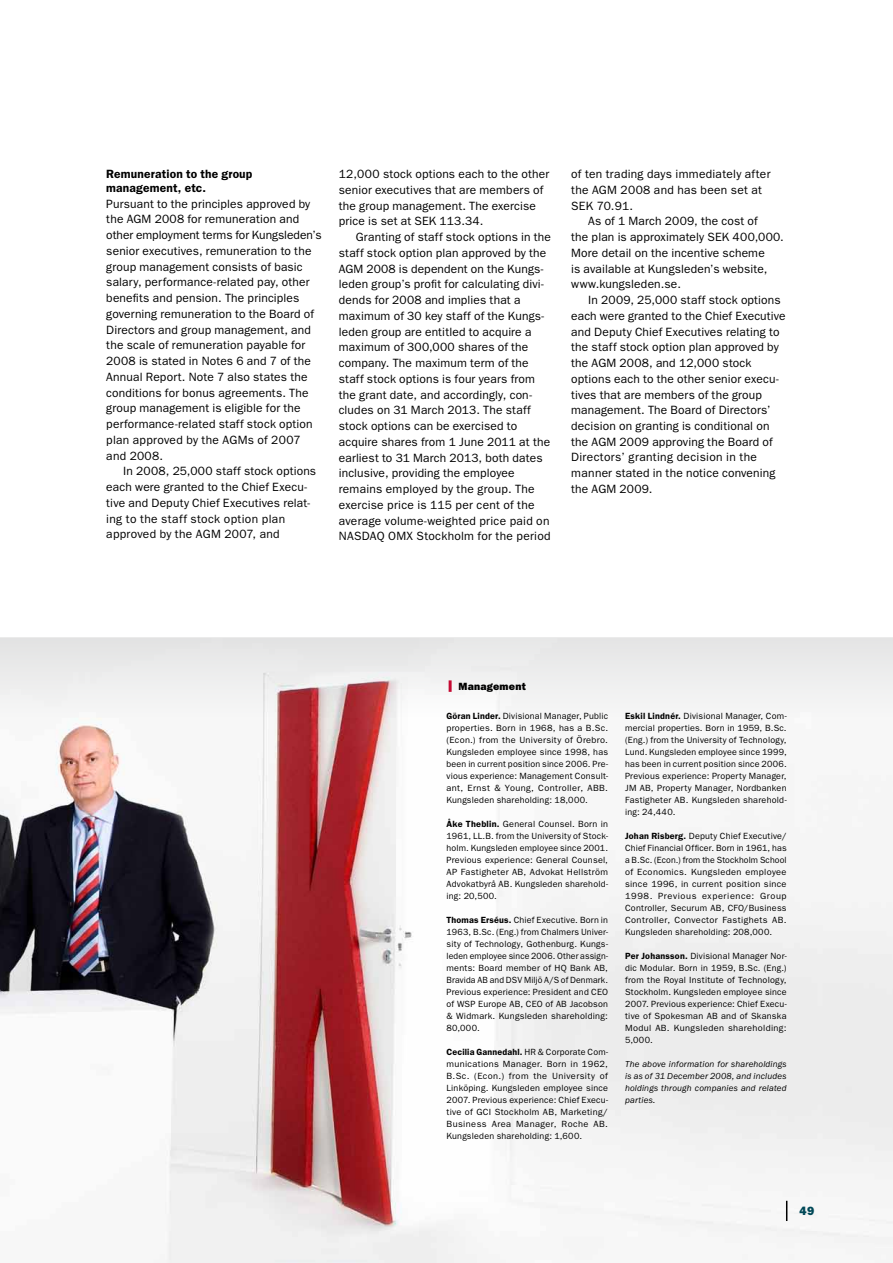
<style>
.page{position:relative;width:893px;height:1263px;background:#fff}
.page>*{position:absolute;margin:0;border:0;box-sizing:border-box;transform-origin:0 0}
.t1{font:12px/15.8px "ITC Franklin Gothic Std";letter-spacing:.015em;color:#000}
.t2{font:600 12px/13.5px "ITC Franklin Gothic Std";letter-spacing:.015em;color:#000}
.t3{font:12px "ITC Franklin Gothic Std Hvy";color:#004857}
.t4{font:10.5px "ITC Franklin Gothic Std Hvy";letter-spacing:.02em;color:#000}
.t5{font:9px/12px "ITC Franklin Gothic Std";letter-spacing:.025em;color:#000;text-align:justify}
.t6{font:italic 9px/12px "ITC Franklin Gothic Std";letter-spacing:.015em;color:#000;text-align:justify}
.s1{font-weight:600}
</style>
<div class="page">
<img style="left:0;top:736px;width:893px;height:527px">
<svg style="left:0;top:638px;width:893px;height:98px"></svg>
<svg style="left:449px;top:680px;width:3px;height:12px"></svg>
<svg style="left:786px;top:1201px;width:1px;height:20px"></svg>
<p class="t2" style="left:106px;top:167px;width:148px">Remuneration to the group management, etc.</p>
<p class="t1" style="left:106px;top:196px;width:217px">Pursuant to the principles approved by the AGM 2008 for remuneration and other employment terms for Kungsleden’s senior executives, remuneration to the group management consists of basic salary, performance-related pay, other benefits and pension. The principles governing remuneration to the Board of Directors and group management, and the scale of remuneration payable for 2008 is stated in Notes 6 and 7 of the Annual Report. Note 7 also states the conditions for bonus agreements. The group management is eligible for the performance-related staff stock option plan approved by the AGMs of 2007 and 2008.</p>
<p class="t1" style="left:106px;top:463px;width:211px;text-indent:17px">In 2008, 25,000 staff stock options each were granted to the Chief Execu&shy;tive and Deputy Chief Executives relat&shy;ing to the staff stock option plan approved by the AGM 2007, and</p>
<p class="t1" style="left:339px;top:166px;width:212px">12,000 stock options each to the other senior executives that are members of the group management. The exercise price is set at SEK 113.34.</p>
<p class="t1" style="left:339px;top:229px;width:214px;text-indent:17px">Granting of staff stock options in the staff stock option plan approved by the AGM 2008 is dependent on the Kungs&shy;leden group’s profit for calculating divi&shy;dends for 2008 and implies that a maximum of 30 key staff of the Kungs&shy;leden group are entitled to acquire a maximum of 300,000 shares of the company. The maximum term of the staff stock options is four years from the grant date, and accordingly, con&shy;cludes on 31 March 2013. The staff stock options can be exercised to acquire shares from 1 June 2011 at the earliest to 31 March 2013, both dates inclusive, providing the employee remains employed by the group. The exercise price is 115 per cent of the average volume-weighted price paid on NASDAQ OMX Stockholm for the period</p>
<p class="t1" style="left:571px;top:166px;width:201px">of ten trading days immediately after the AGM 2008 and has been set at<br>SEK 70.91.</p>
<p class="t1" style="left:571px;top:213px;width:214px;text-indent:17px">As of 1 March 2009, the cost of<br>the plan is approximately SEK 400,000.<br>More detail on the incentive scheme<br>is available at Kungsleden’s website, www.kungsleden.se.</p>
<p class="t1" style="left:571px;top:292px;width:216px;text-indent:17px">In 2009, 25,000 staff stock options each were granted to the Chief Executive and Deputy Chief Executives relating to the staff stock option plan approved by the AGM 2008, and 12,000 stock options each to the other senior execu&shy;tives that are members of the group management. The Board of Directors’ decision on granting is conditional on the AGM 2009 approving the Board of Directors’ granting decision in the manner stated in the notice convening the AGM 2009.</p>
<p class="t4" style="left:459px;top:680px;width:69px">Management</p>
<p class="t5" style="left:446px;top:710px;width:163px"><span class="s1">Göran Linder.</span> Divisional Manager, Public properties. Born in 1968, has a B.Sc. (Econ.) from the U niversity of Örebro.<br>Kungsleden employee since 1998, has been in current position since 2006. Pre&shy;vious experience: Management Consult&shy;ant, Ernst &amp; Young, Controller, ABB.<br>Kungsleden shareholding: 18,000.</p>
<p class="t5" style="left:446px;top:818px;width:163px"><span class="s1">Åke Theblin.</span> General Counsel. Born in 1961, LL.B. from the U niversity of Stock&shy;holm. Kungsleden employee since 2001.<br>Previous experience: General Counsel, AP Fastigheter AB, Advokat Hellström Advokatbyrå AB. Kungsleden sharehold&shy;ing: 20,500.</p>
<p class="t5" style="left:446px;top:914px;width:163px"><span class="s1">Thomas Erséus.</span> Chief Executive. Born in 1963, B.Sc. (Eng.) from Chalmers U niver&shy;sity of Technology, Gothenburg. Kungs&shy;leden employee since 2006. Other assign&shy;ments: Board member of HQ Bank AB, Bravida AB and DSV Miljö A/S of Denmark.<br>Previous experience: President and CEO of WSP Europe AB, CEO of AB Jacobson &amp; Widmark. Kungsleden shareholding:<br>80,000.</p>
<p class="t5" style="left:446px;top:1046px;width:163px"><span class="s1">Cecilia Gannedahl.</span> HR &amp; Corporate Com&shy;munications Manager. Born in 1962, B.Sc. (Econ.) from the U niversity of Linköping. Kungsleden employee since 2007. Previous experience: Chief Execu&shy;tive of GCI Stockholm AB, Marketing/ Business Area Manager, Roche AB.<br>Kungsleden shareholding: 1,600.</p>
<p class="t5" style="left:625px;top:710px;width:163px"><span class="s1">Eskil Lindnér.</span> Divisional Manager, Com&shy;mercial properties. Born in 1959, B.Sc. (Eng.) from the U niversity of Technology, Lund. Kungsleden employee since 1999, has been in current position since 2006.<br>Previous experience: Property Manager, JM AB, Property Manager, Nordbanken Fastigheter AB. Kungsleden sharehold&shy;ing: 24,440.</p>
<p class="t5" style="left:625px;top:830px;width:163px"><span class="s1">Johan Risberg.</span> Deputy Chief Executive/ Chief Financial Officer. Born in 1961, has a B.Sc. (Econ.) from the Stockholm School of Economics. Kungsleden employee since 1996, in current position since 1998. Previous experience: Group Controller, Securum AB, CFO/Business Controller, Convector Fastighets AB.<br>Kungsleden shareholding: 208,000.</p>
<p class="t5" style="left:625px;top:950px;width:163px"><span class="s1">Per Johansson.</span> Divisional Manager Nor&shy;dic Modular. Born in 1959, B.Sc. (Eng.) from the Royal Institute of Technology, Stockholm. Kungsleden employee since 2007. Previous experience: Chief Execu&shy;tive of Spokesman AB and of Skanska Modul AB. Kungsleden shareholding:<br>5,000.</p>
<p class="t6" style="left:625px;top:1058px;width:163px">The above information for shareholdings is as of 31 December 2008, and includes holdings through companies and related parties.</p>
<p class="t3" style="left:799px;top:1204px;width:16px">49</p>
</div>
